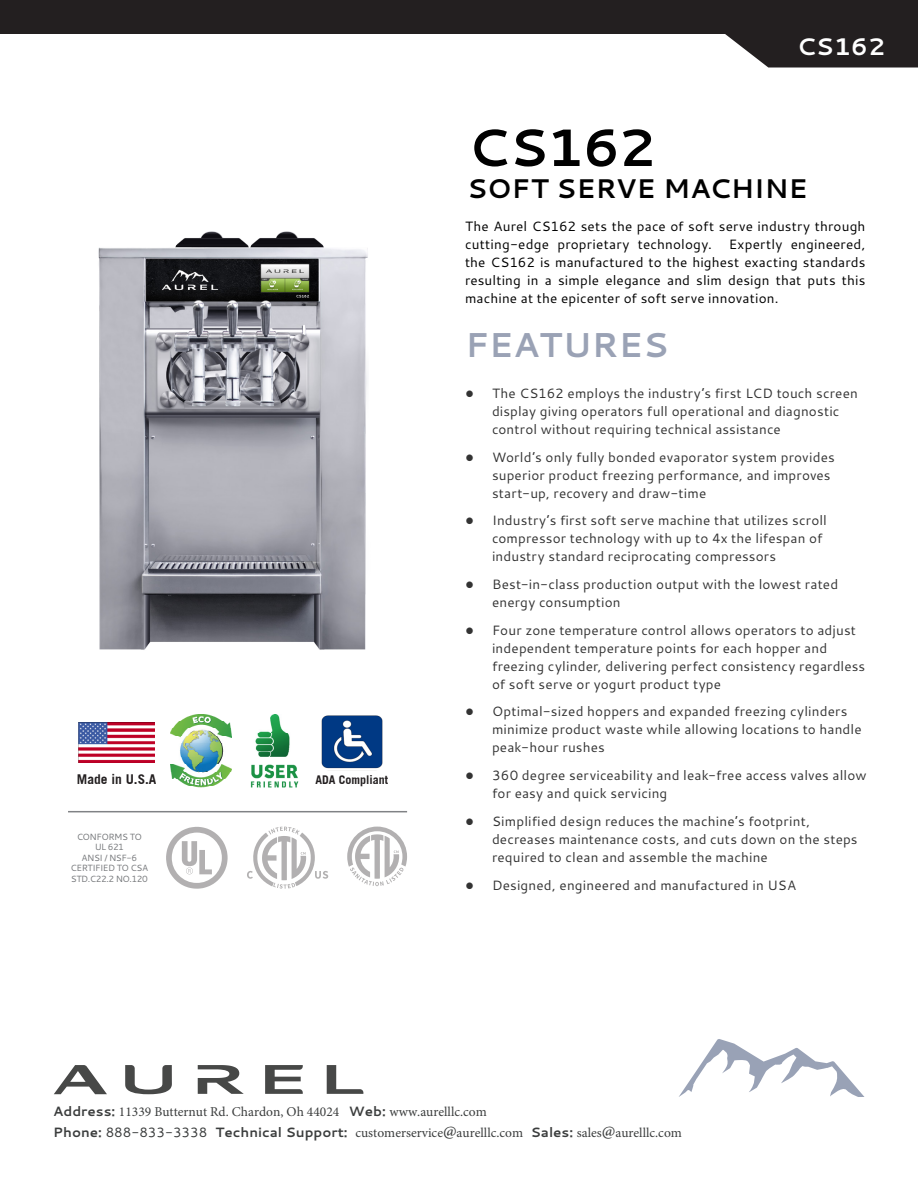
<style>
.page{position:relative;width:918px;height:1188px;background:#fff}
.page>*{position:absolute;margin:0;border:0;box-sizing:border-box;transform-origin:0 0}
.TradeGothic_4{font:700 52.5px "Cantarell";letter-spacing:-.025em;color:#000}
.Tab_Heading{font:700 34.5px "Cantarell";color:#9aa2b5}
.TradeGothic_3{font:700 27px "Cantarell";color:#000}
.TradeGothic_3-2{font:700 24px "Cantarell";color:#fff}
.t1{font:13.5px/18px "Cantarell";letter-spacing:.015em;color:#000}
.t2{font:13.5px/20.2px "Minion Pro";color:#3b3d3d}
.TradeGothic_2{font:700 13.5px "Trade Gothic";color:#231f20}
.TradeGothic_2-2{font:700 12px "Trade Gothic";color:#231f20}
.TradeGothic_2-3{font:9px "Cantarell";letter-spacing:-.05em;color:#76787b}
.s1{font-family:"Trebuchet MS";font-size:15px}
.s2{font-family:"Cantarell";font-weight:700}
.s3{font-family:"Cantarell"}
.s4{font-size:18px}
</style>
<div class="page">
<hr style="left:68px;top:811px;width:339px;height:1px;background:#808285">
<svg style="left:681px;top:33px;width:237px;height:35px"></svg>
<div style="left:0;top:0;width:918px;height:33px;background:#231f20"></div>
<img style="left:250px;top:715px;width:49px;height:73px">
<img style="left:171px;top:715px;width:61px;height:73px">
<img style="left:321px;top:715px;width:62px;height:54px">
<img style="left:79px;top:723px;width:76px;height:40px">
<svg style="left:166px;top:827px;width:62px;height:62px"></svg>
<svg style="left:247px;top:827px;width:81px;height:62px"></svg>
<svg style="left:347px;top:827px;width:60px;height:59px"></svg>
<img style="left:98px;top:231px;width:270px;height:419px">
<svg style="left:679px;top:1039px;width:186px;height:58px"></svg>
<svg style="left:125px;top:1065px;width:47px;height:29px"></svg>
<svg style="left:265px;top:1065px;width:38px;height:29px"></svg>
<svg style="left:327px;top:1065px;width:36px;height:29px"></svg>
<svg style="left:54px;top:1065px;width:53px;height:29px"></svg>
<svg style="left:198px;top:1065px;width:46px;height:29px"></svg>
<p class="TradeGothic_3-2" style="left:797px;top:30px;width:90px">CS162</p>
<p class="TradeGothic_4" style="left:467px;top:111px;width:190px">CS162</p>
<p class="TradeGothic_3" style="left:467px;top:170px;width:342px">SOFT SERVE MACHINE</p>
<p class="t1" style="left:465px;top:217px;width:402px;text-align:justify">The Aurel CS162 sets the pace of soft serve industry through cutting-edge proprietary technology. Expertly engineered, the CS162 is manufactured to the highest exacting standards resulting in a simple elegance and slim design that puts this machine at the epicenter of soft serve innovation.</p>
<p class="TradeGothic_2" style="left:77px;top:771px;width:81px">Made in U.S.A</p>
<p class="TradeGothic_2-2" style="left:315px;top:773px;width:74px">ADA Compliant</p>
<p class="TradeGothic_2-3" style="left:77px;top:830px;width:67px">CONFORMS TO</p>
<p class="TradeGothic_2-3" style="left:95px;top:841px;width:31px">UL 621</p>
<p class="TradeGothic_2-3" style="left:82px;top:851px;width:57px">ANSI / NSF-6</p>
<p class="TradeGothic_2-3" style="left:71px;top:862px;width:79px">CERTIFIED TO CSA</p>
<p class="TradeGothic_2-3" style="left:71px;top:872px;width:78px">STD.C22.2 NO.120</p>
<p class="Tab_Heading" style="left:465px;top:320px;width:205px">FEATURES</p>
<p class="t1" style="left:492px;top:384px;width:367px;text-indent:-27px"><span class="s1">●</span> The CS162 employs the industry’s first LCD touch screen display giving operators full operational and diagnostic control without requiring technical assistance</p>
<p class="t1" style="left:492px;top:447px;width:344px;text-indent:-27px"><span class="s1">●</span> World’s only fully bonded evaporator system provides superior product freezing performance, and improves start-up, recovery and draw-time</p>
<p class="t1" style="left:492px;top:511px;width:336px;text-indent:-27px"><span class="s1">●</span> Industry’s first soft serve machine that utilizes scroll compressor technology with up to 4x the lifespan of industry standard reciprocating compressors</p>
<p class="t1" style="left:492px;top:575px;width:348px;text-indent:-27px"><span class="s1">●</span> Best-in-class production output with the lowest rated energy consumption</p>
<p class="t1" style="left:492px;top:621px;width:375px;text-indent:-27px"><span class="s1">●</span> Four zone temperature control allows operators to adjust independent temperature points for each hopper and freezing cylinder, delivering perfect consistency regardless of soft serve or yogurt product type</p>
<p class="t1" style="left:492px;top:702px;width:371px;text-indent:-27px"><span class="s1">●</span> Optimal-sized hoppers and expanded freezing cylinders minimize product waste while allowing locations to handle peak-hour rushes</p>
<p class="t1" style="left:492px;top:766px;width:376px;text-indent:-27px"><span class="s1">●</span> 360 degree serviceability and leak-free access valves allow for easy and quick servicing</p>
<p class="t1" style="left:492px;top:812px;width:367px;text-indent:-27px"><span class="s1">●</span> Simplified design reduces the machine’s footprint, decreases maintenance costs, and cuts down on the steps required to clean and assemble the machine</p>
<p class="t1" style="left:465px;top:875px;width:333px"><span class="s1">●</span> Designed, engineered and manufactured in USA</p>
<p class="t2" style="left:53px;top:1102px;width:630px"><span class="s2">Address:</span> 11339 Butternut Rd. Chardon, Oh 44024 <span class="s2">Web:</span> www.aurelllc.com<br><span class="s2">Phone:</span> <span class="s3">888-833-3338</span> <span class="s2">Technical Support:</span> customerservice<span class="s4">@</span>aurelllc.com <span class="s2">Sales:</span> sales<span class="s4">@</span>aurelllc.com</p>
</div>
